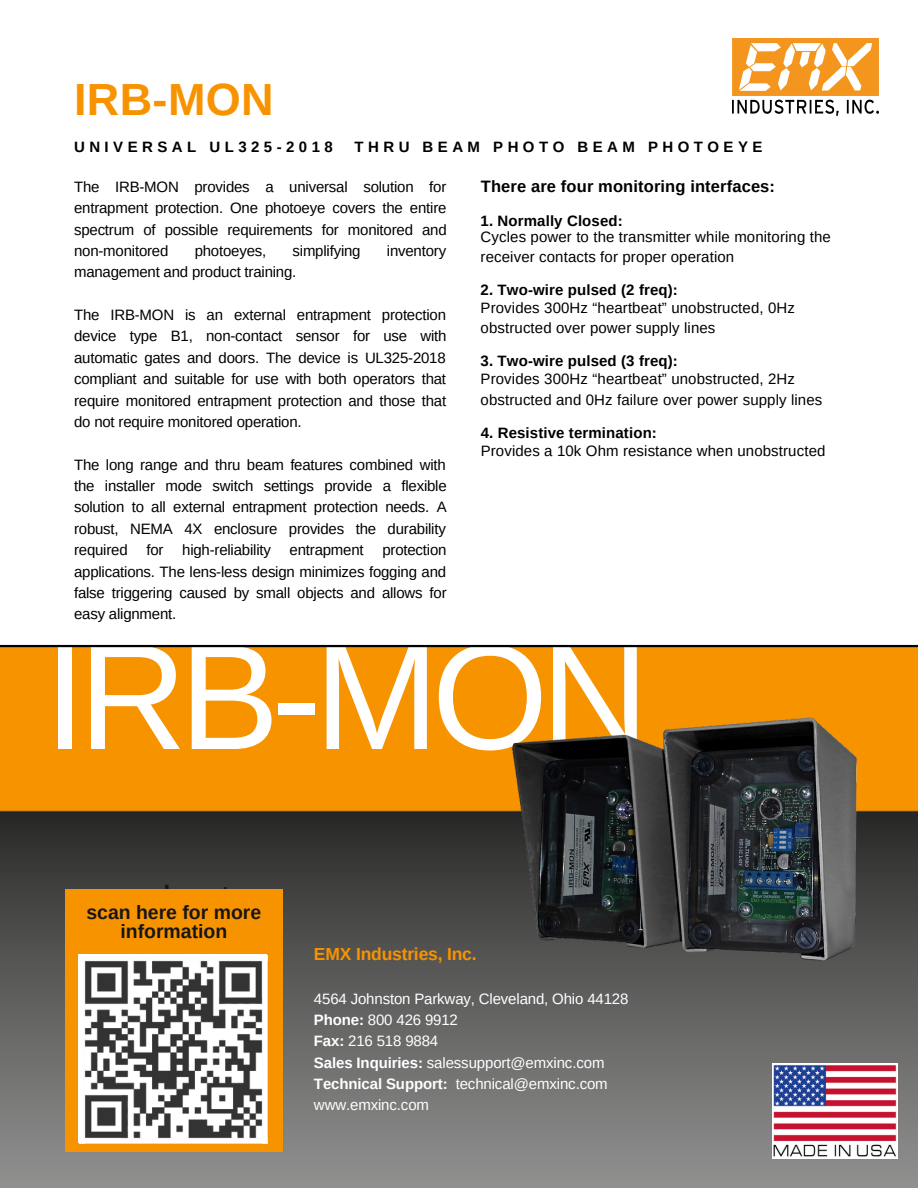
<style>
.page{position:relative;width:918px;height:1188px;background:#fff}
.page>*{position:absolute;margin:0;border:0;box-sizing:border-box;transform-origin:0 0}
.t1{font:149.85px "Arimo";letter-spacing:-.05em;color:#fff}
.t2{font:700 45px "Arimo";letter-spacing:.01em;color:#f89300}
.t3{font:700 22.65px "Open Sans";color:#171615}
.t4{font:700 19.5px/19.2px "Arimo";color:#171615;text-align:center}
.t5{font:700 17.55px "Arimo";letter-spacing:-.01em;color:#f89300}
.t6{font:700 16.5px "Arimo";letter-spacing:.01em;color:#000}
.t7{font:15px/21.3px "Arimo";letter-spacing:.01em;color:#000;text-align:justify}
.t8{font:15px/21.3px "Arimo";letter-spacing:-.01em;color:#fff}
.t9{font:700 15px "Arimo";letter-spacing:.01em;color:#000}
.t10{font:15px "Arimo";letter-spacing:-.015em;color:#000}
.t11{font:700 15px "Arimo";letter-spacing:.3em;color:#000}
.t12{font:700 15px "Arimo";letter-spacing:.295em;color:#000}
.s1{font-weight:700}
</style>
<div class="page">
<img style="left:0;top:647px;width:918px;height:541px">
<div style="left:65px;top:890px;width:217px;height:262px;background:#f89300"></div>
<img style="left:79px;top:956px;width:188px;height:187px">
<img style="left:773px;top:1064px;width:125px;height:94px">
<img style="left:733px;top:38px;width:146px;height:78px">
<hr style="left:0;top:645px;width:918px;height:2px;background:#000">
<img style="left:476px;top:644px;width:417px;height:395px">
<h2 class="t2" style="left:74px;top:74px;width:201px">IRB-MON</h2>
<p class="t12" style="left:74px;top:138px;width:260px">UNIVERSAL UL325-2018</p>
<p class="t11" style="left:355px;top:138px;width:409px">THRU BEAM PHOTO BEAM PHOTOEYE</p>
<p class="t7" style="left:74px;top:176px;width:374px">The IRB-MON provides a universal solution for entrapment protection. One photoeye covers the entire spectrum of possible requirements for monitored and non-monitored</p>
<p class="t10" style="left:195px;top:242px;width:73px">photoeyes,</p>
<p class="t10" style="left:293px;top:242px;width:70px">simplifying</p>
<p class="t10" style="left:387px;top:242px;width:61px">inventory</p>
<p class="t10" style="left:74px;top:264px;width:224px">management and product training.</p>
<p class="t7" style="left:74px;top:304px;width:374px">The IRB-MON is an external entrapment protection device type B1, non-contact sensor for use with automatic gates and doors. The device is UL325-2018 compliant and suitable for use with both operators that require monitored entrapment protection and those that do not require monitored operation.</p>
<p class="t7" style="left:74px;top:454px;width:374px">The long range and thru beam features combined with the installer mode switch settings provide a flexible solution to all external entrapment protection needs. A robust, NEMA 4X enclosure provides the durability required for high-reliability entrapment protection applications. The lens-less design minimizes fogging and false triggering caused by small objects and allows for easy alignment.</p>
<p class="t6" style="left:481px;top:177px;width:296px">There are four monitoring interfaces:</p>
<p class="t9" style="left:481px;top:213px;width:144px">1. Normally Closed:</p>
<p class="t7" style="left:481px;top:227px;width:352px;line-height:20.2px">Cycles power to the transmitter while monitoring the receiver contacts for proper operation</p>
<p class="t9" style="left:481px;top:282px;width:199px">2. Two-wire pulsed (2 freq):</p>
<p class="t7" style="left:481px;top:298px;width:316px;line-height:20.2px">Provides 300Hz “heartbeat” unobstructed, 0Hz obstructed over power supply lines</p>
<p class="t9" style="left:481px;top:353px;width:199px">3. Two-wire pulsed (3 freq):</p>
<p class="t7" style="left:481px;top:369px;width:343px;line-height:20.2px">Provides 300Hz “heartbeat” unobstructed, 2Hz obstructed and 0Hz failure over power supply lines</p>
<p class="t9" style="left:481px;top:424px;width:178px">4. Resistive termination:</p>
<p class="t7" style="left:481px;top:440px;width:346px">Provides a 10k Ohm resistance when unobstructed</p>
<h1 class="t1" style="left:45px;top:613px;width:606px">IRB-MON</h1>
<h3 class="t4" style="left:86px;top:903px;width:176px">scan here for more information</h3>
<h3 class="t3" style="left:117px;top:900px;width:119px">contact us</h3>
<p class="t5" style="left:314px;top:944px;width:164px">EMX Industries, Inc.</p>
<p class="t8" style="left:314px;top:988px;width:316px">4564 Johnston Parkway, Cleveland, Ohio 44128<br><span class="s1">Phone:</span> 800 426 9912<br><span class="s1">Fax:</span> 216 518 9884<br><span class="s1">Sales Inquiries:</span> salessupport@emxinc.com<br><span class="s1">Technical Support:</span> technical@emxinc.com www.emxinc.com</p>
</div>
